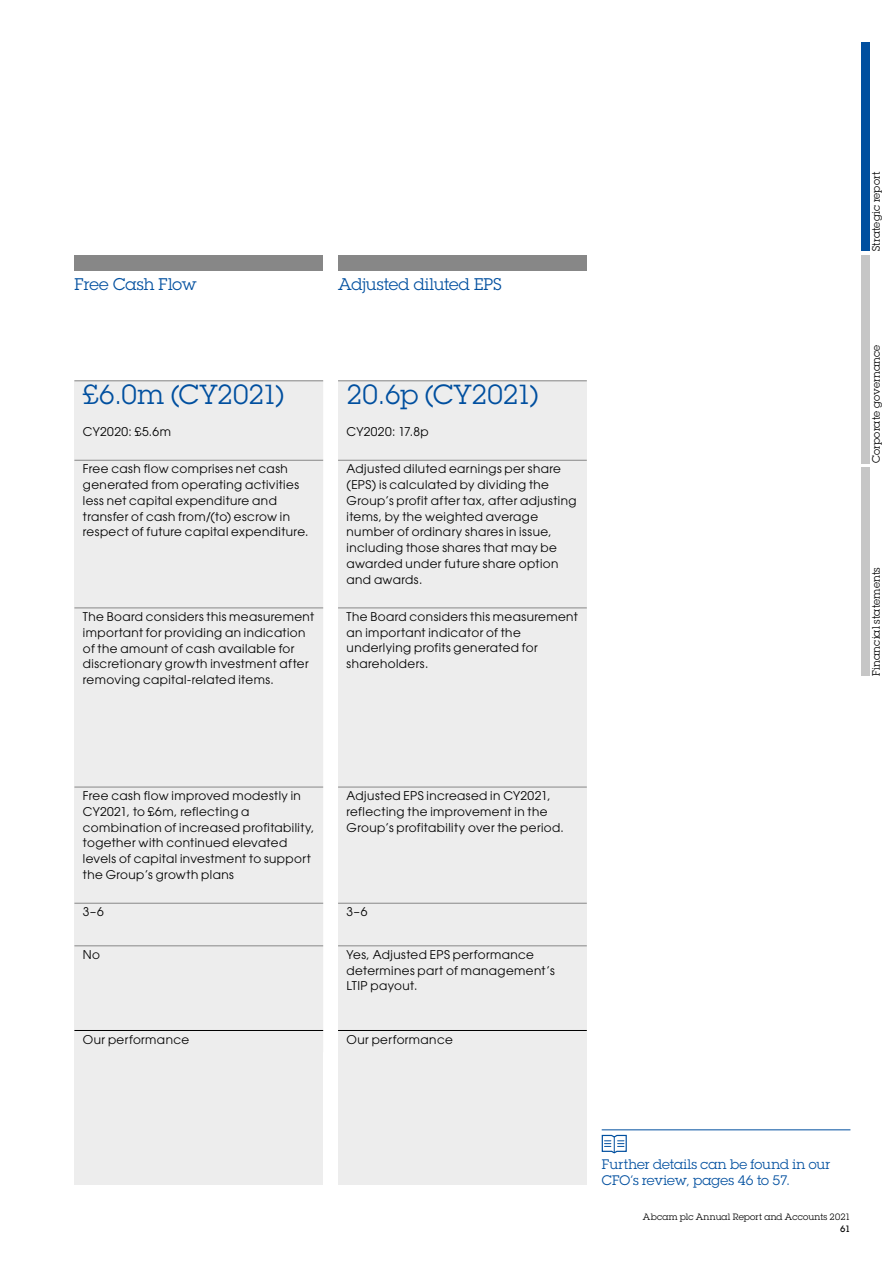
<style>
.page{position:relative;width:893px;height:1263px;background:#fff}
.page>*{position:absolute;margin:0;border:0;box-sizing:border-box;transform-origin:0 0}
.t1{font:27px "Lubalin Graph Std";letter-spacing:-.01em;color:#004f9f}
.t2{font:16.5px "Lubalin Graph Std";letter-spacing:.01em;color:#004f9f}
.t3{font:13.5px/15.8px "Lubalin Graph Std";letter-spacing:.015em;color:#004f9f}
.t4{font:12px/15.8px "ITC Avant Garde Std";letter-spacing:.035em;color:#000}
.t5{font:10.5px "Lubalin Graph Std";letter-spacing:.015em;color:#000}
.t6{font:9px "Lubalin Graph Std";letter-spacing:.03em;color:#000}
.t7{font:500 9px "Lubalin Graph Std";color:#000}
</style>
<div class="page">
<div style="left:74px;top:381px;width:249px;height:804px;background:#ededed"></div>
<svg style="left:74px;top:459px;width:249px;height:488px"></svg>
<hr style="left:74px;top:381px;width:249px;height:1px;background:#878787">
<hr style="left:74px;top:460px;width:249px;height:1px;background:#878787">
<hr style="left:74px;top:608px;width:249px;height:1px;background:#878787">
<hr style="left:74px;top:787px;width:249px;height:1px;background:#878787">
<hr style="left:74px;top:903px;width:249px;height:1px;background:#878787">
<hr style="left:74px;top:945px;width:249px;height:1px;background:#878787">
<hr style="left:74px;top:1030px;width:249px;height:1px;background:#000">
<div style="left:338px;top:381px;width:249px;height:804px;background:#ededed"></div>
<svg style="left:338px;top:459px;width:249px;height:488px"></svg>
<hr style="left:338px;top:381px;width:249px;height:1px;background:#878787">
<hr style="left:338px;top:460px;width:249px;height:1px;background:#878787">
<hr style="left:338px;top:608px;width:249px;height:1px;background:#878787">
<hr style="left:338px;top:787px;width:249px;height:1px;background:#878787">
<hr style="left:338px;top:903px;width:249px;height:1px;background:#878787">
<hr style="left:338px;top:945px;width:249px;height:1px;background:#878787">
<hr style="left:338px;top:1030px;width:249px;height:1px;background:#000">
<div style="left:74px;top:255px;width:249px;height:15px;background:#878787"></div>
<div style="left:338px;top:255px;width:249px;height:15px;background:#878787"></div>
<hr style="left:602px;top:1129px;width:248px;height:1px;background:#004f9f">
<svg style="left:601px;top:1134px;width:26px;height:20px"></svg>
<div style="left:861px;top:43px;width:9px;height:208px;background:#004f9f"></div>
<div style="left:861px;top:255px;width:9px;height:208px;background:#c6c6c6"></div>
<div style="left:861px;top:468px;width:9px;height:208px;background:#c6c6c6"></div>
<h2 class="t2" style="left:74px;top:274px;width:124px">Free Cash Flow</h2>
<h2 class="t2" style="left:338px;top:274px;width:165px">Adjusted diluted EPS</h2>
<h1 class="t1" style="left:83px;top:378px;width:203px">£6.0m (CY2021)</h1>
<p class="t4" style="left:83px;top:424px;width:90px">CY2020: £5.6m</p>
<p class="t4" style="left:83px;top:461px;width:227px">Free cash flow comprises net cash generated from operating activities less net capital expenditure and transfer of cash from/(to) escrow in respect of future capital expenditure.</p>
<p class="t4" style="left:83px;top:609px;width:233px">The Board considers this measurement important for providing an indication of the amount of cash available for discretionary growth investment after removing capital-related items.</p>
<h1 class="t1" style="left:347px;top:378px;width:194px">20.6p (CY2021)</h1>
<p class="t4" style="left:347px;top:424px;width:84px">CY2020: 17.8p</p>
<p class="t4" style="left:347px;top:461px;width:231px">Adjusted diluted earnings per share (EPS) is calculated by dividing the<br>Group’s profit after tax, after adjusting items, by the weighted average number of ordinary shares in issue, including those shares that may be awarded under future share option and awards.</p>
<p class="t4" style="left:347px;top:609px;width:233px">The Board considers this measurement an important indicator of the underlying profits generated for shareholders.</p>
<p class="t4" style="left:83px;top:788px;width:233px">Free cash flow improved modestly in CY2021, to £6m, reflecting a combination of increased profitability, together with continued elevated levels of capital investment to support the Group’s growth plans</p>
<p class="t4" style="left:83px;top:904px;width:22px">3–6</p>
<p class="t4" style="left:83px;top:946px;width:19px">No</p>
<p class="t4" style="left:83px;top:1031px;width:108px">Our performance</p>
<p class="t4" style="left:347px;top:788px;width:219px">Adjusted EPS increased in CY2021, reflecting the improvement in the<br>Group’s profitability over the period.</p>
<p class="t4" style="left:347px;top:904px;width:22px">3–6</p>
<p class="t4" style="left:347px;top:946px;width:210px">Yes, Adjusted EPS performance determines part of management’s<br>LTIP payout.</p>
<p class="t4" style="left:347px;top:1031px;width:108px">Our performance</p>
<p class="t5" style="left:870px;top:251px;width:81px;rotate:-90deg">Strategic report</p>
<p class="t5" style="left:870px;top:463px;width:120px;rotate:-90deg">Corporate governance</p>
<p class="t5" style="left:870px;top:676px;width:110px;rotate:-90deg">Financial statements</p>
<p class="t3" style="left:602px;top:1156px;width:230px">Further details can be found in our<br>CFO’s review, pages 46 to 57.</p>
<p class="t6" style="left:643px;top:1211px;width:209px">Abcam plc Annual Report and Accounts 2021</p>
<p class="t7" style="left:840px;top:1223px;width:12px">61</p>
</div>
